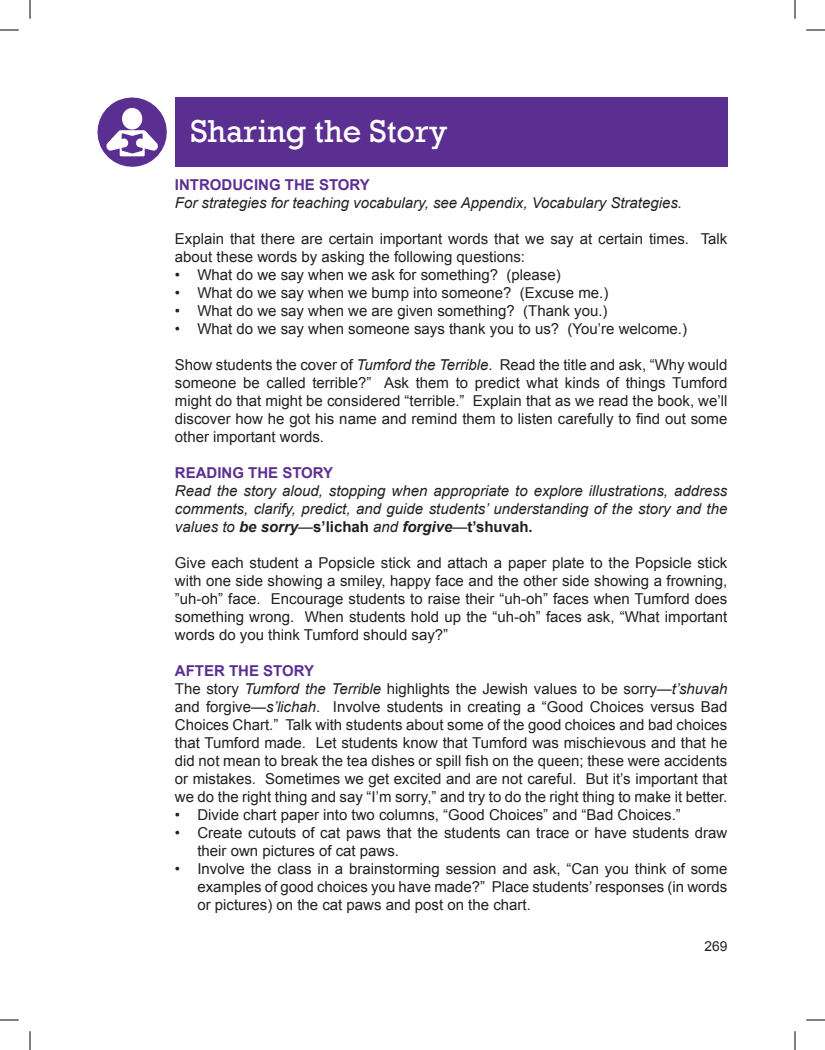
<style>
.page{position:relative;width:825px;height:1050px;background:#fff}
.page>*{position:absolute;margin:0;border:0;box-sizing:border-box;transform-origin:0 0}
.t1{font:32.5px "Rockwell";color:#fff}
.t2{font:15px/18px "Arial";color:#231f20}
.t3{font:italic 15px/18px "Arial";color:#231f20;text-align:justify}
.t4{font:700 15px "Arial";color:#5b2f91}
.t5{font:13.75px "Arial";color:#231f20}
.s1{font-style:italic}
.s2{font-weight:700}
.s3{font-weight:700;font-style:normal}
.s4{font-weight:700;color:#5b2f91}
</style>
<div class="page">
<div style="left:175px;top:98px;width:553px;height:69px;background:#5b2f91"></div>
<svg style="left:97px;top:97px;width:70px;height:70px"></svg>
<svg style="left:0;top:29px;width:19px;height:2px"></svg>
<svg style="left:806px;top:29px;width:19px;height:2px"></svg>
<svg style="left:0;top:1019px;width:19px;height:2px"></svg>
<svg style="left:806px;top:1019px;width:19px;height:2px"></svg>
<svg style="left:29px;top:0;width:2px;height:19px"></svg>
<svg style="left:29px;top:1031px;width:2px;height:19px"></svg>
<svg style="left:794px;top:0;width:2px;height:19px"></svg>
<svg style="left:794px;top:1031px;width:2px;height:19px"></svg>
<h1 class="t1" style="left:190px;top:112px;width:259px">Sharing the Story</h1>
<p class="t4" style="left:175px;top:175px;width:197px">INTRODUCING THE STORY</p>
<p class="t3" style="left:175px;top:194px;width:509px">For strategies for teaching vocabulary, see Appendix, Vocabulary Strategies.</p>
<p class="t2" style="left:175px;top:230px;width:554px">Explain that there are certain important words that we say at certain times. Talk about these words by asking the following questions:</p>
<p class="t2" style="left:175px;top:266px;width:387px">• What do we say when we ask for something? (please)</p>
<p class="t2" style="left:175px;top:284px;width:435px">• What do we say when we bump into someone? (Excuse me.)</p>
<p class="t2" style="left:175px;top:302px;width:434px">• What do we say when we are given something? (Thank you.)</p>
<p class="t2" style="left:175px;top:320px;width:514px">• What do we say when someone says thank you to us? (You’re welcome.)</p>
<p class="t2" style="left:175px;top:356px;width:554px;text-align:justify">Show students the cover of <span class="s1">Tumford the Terrible</span>. Read the title and ask, “Why would someone be called terrible?” Ask them to predict what kinds of things Tumford might do that might be considered “terrible.” Explain that as we read the book, we’ll discover how he got his name and remind them to listen carefully to find out some other important words.</p>
<p class="t4" style="left:175px;top:463px;width:160px">READING THE STORY</p>
<p class="t3" style="left:175px;top:482px;width:554px">Read the story aloud, stopping when appropriate to explore illustrations, address comments, clarify, predict, and guide students’ understanding of the story and the values to <span class="s2">be sorry</span>—<span class="s3">S’LICHAH</span> and <span class="s2">forgive</span>—<span class="s3">T’SHUVAH.</span></p>
<p class="t2" style="left:175px;top:554px;width:554px;text-align:justify">Give each student a Popsicle stick and attach a paper plate to the Popsicle stick with one side showing a smiley, happy face and the other side showing a frowning, ”uh-oh” face. Encourage students to raise their “uh-oh” faces when Tumford does something wrong. When students hold up the “uh-oh” faces ask, “What important words do you think Tumford should say?”</p>
<p class="t2" style="left:175px;top:662px;width:554px"><span class="s4">AFTER THE STORY<br></span>The story <span class="s1">Tumford the Terrible</span> highlights the Jewish values to be sorry—<span class="s1">t’shuvah </span>and forgive—<span class="s1">s’lichah</span>. Involve students in creating a “Good Choices versus Bad Choices Chart.” Talk with students about some of the good choices and bad choices that Tumford made. Let students know that Tumford was mischievous and that he did not mean to break the tea dishes or spill fish on the queen; these were accidents or mistakes. Sometimes we get excited and are not careful. But it’s important that we do the right thing and say “I’m sorry,” and try to do the right thing to make it better.</p>
<p class="t2" style="left:175px;top:806px;width:508px">• Divide chart paper into two columns, “Good Choices” and “Bad Choices.”</p>
<p class="t2" style="left:197px;top:824px;width:532px;text-indent:-22px">• Create cutouts of cat paws that the students can trace or have students draw their own pictures of cat paws.</p>
<p class="t2" style="left:197px;top:860px;width:532px;text-align:justify;text-indent:-22px">• Involve the class in a brainstorming session and ask, “Can you think of some examples of good choices you have made?” Place students’ responses (in words or pictures) on the cat paws and post on the chart.</p>
<p class="t5" style="left:705px;top:937px;width:24px">269</p>
</div>
